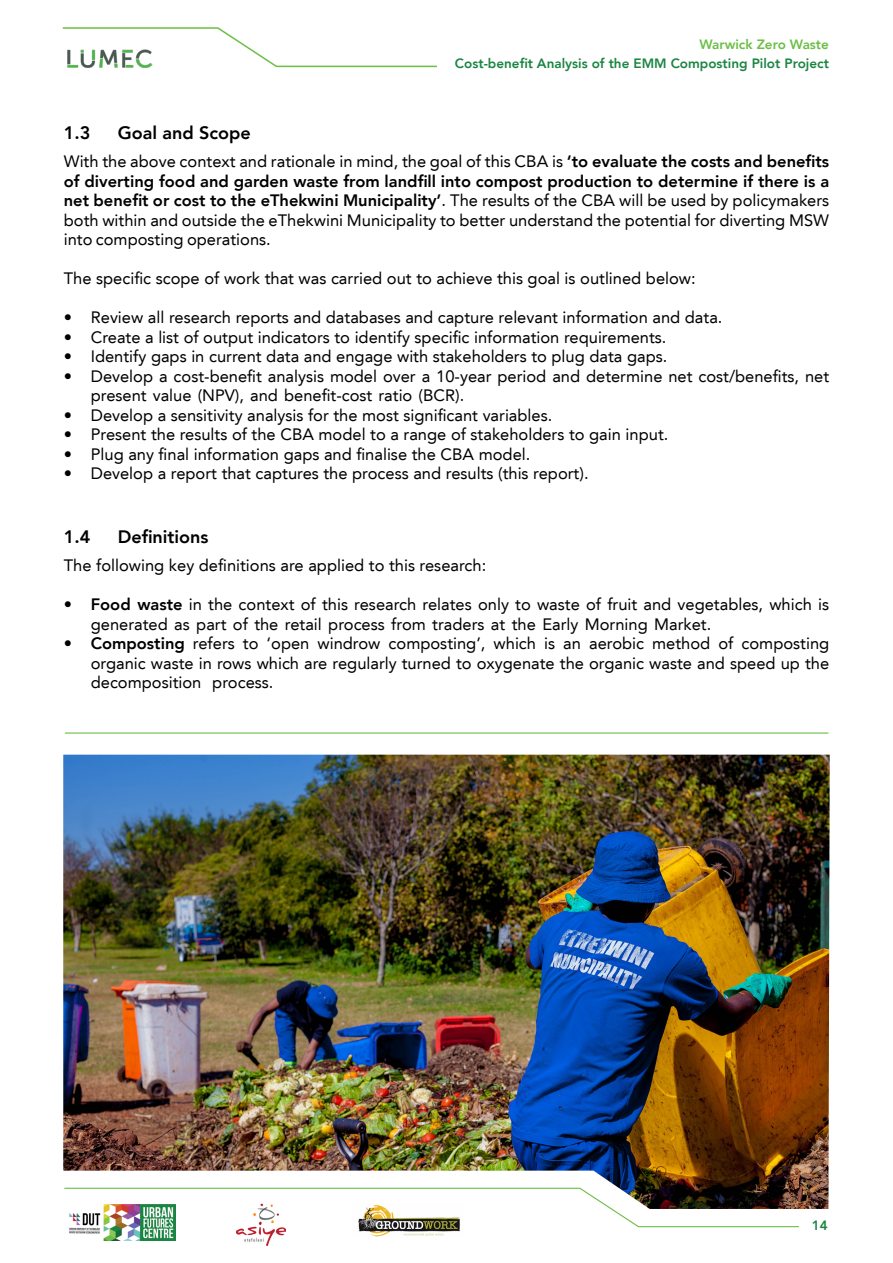
<style>
.page{position:relative;width:893px;height:1263px;background:#fff}
.page>*{position:absolute;margin:0;border:0;box-sizing:border-box;transform-origin:0 0}
.t1{font:800 18px "Avenir LT";color:#000}
.t2{font:16.5px/19.5px "Avenir LT";color:#000}
.t3{font:800 16.5px "Avenir LT";color:#000}
.t4{font:800 13.5px "Avenir LT";color:#1b8542}
.t5{font:800 13.5px "Avenir LT";color:#6cbe46}
.s1{font-weight:800}
</style>
<div class="page">
<img style="left:237px;top:1228px;width:48px;height:17px">
<img style="left:358px;top:1228px;width:102px;height:9px">
<img style="left:69px;top:1228px;width:107px;height:13px">
<svg style="left:62px;top:27px;width:375px;height:41px"></svg>
<svg style="left:69px;top:1209px;width:730px;height:19px"></svg>
<img style="left:63px;top:755px;width:767px;height:454px">
<hr style="left:65px;top:732px;width:763px;height:2px;background:#6cbe46">
<p class="t5" style="left:699px;top:36px;width:131px">Warwick Zero Waste</p>
<p class="t4" style="left:455px;top:56px;width:375px">Cost-benefit Analysis of the EMM Composting Pilot Project</p>
<p class="t1" style="left:118px;top:122px;width:134px">Goal and Scope</p>
<p class="t1" style="left:64px;top:122px;width:28px">1.3</p>
<p class="t2" style="left:64px;top:152px;width:767px;text-align:justify">With the above context and rationale in mind, the goal of this CBA is <span class="s1">‘to evaluate the costs and benefits of diverting food and garden waste from landfill into compost production to determine if there is a net benefit or cost to the eThekwini Municipality</span> .<span class="s1">’</span> The results of the CBA will be used by policymakers both within and outside the eThekwini Municipality to better understand the potential for diverting MSW into composting operations.</p>
<p class="t2" style="left:64px;top:269px;width:633px">The specific scope of work that was carried out to achieve this goal is outlined below:</p>
<p class="t2" style="left:91px;top:308px;width:633px">Review all research reports and databases and capture relevant information and data.</p>
<p class="t2" style="left:64px;top:308px;width:10px">•</p>
<p class="t2" style="left:64px;top:327px;width:10px">•</p>
<p class="t2" style="left:91px;top:327px;width:577px">Create a list of output indicators to identify specific information requirements.</p>
<p class="t2" style="left:64px;top:347px;width:10px">•</p>
<p class="t2" style="left:91px;top:347px;width:578px">Identify gaps in current data and engage with stakeholders to plug data gaps.</p>
<p class="t2" style="left:64px;top:366px;width:10px">•</p>
<p class="t2" style="left:91px;top:366px;width:740px">Develop a cost-benefit analysis model over a 10-year period and determine net cost/benefits, net</p>
<p class="t2" style="left:64px;top:405px;width:10px">•</p>
<p class="t2" style="left:91px;top:386px;width:463px">present value (NPV ,) and benefit-cost ratio (BCR .(<br>Develop a sensitivity analysis for the most significant variables.</p>
<p class="t2" style="left:64px;top:425px;width:10px">•</p>
<p class="t2" style="left:91px;top:425px;width:579px">Present the results of the CBA model to a range of stakeholders to gain input.</p>
<p class="t2" style="left:64px;top:444px;width:10px">•</p>
<p class="t2" style="left:91px;top:444px;width:441px">Plug any final information gaps and finalise the CBA model.</p>
<p class="t2" style="left:64px;top:464px;width:10px">•</p>
<p class="t2" style="left:91px;top:464px;width:499px">Develop a report that captures the process and results (this report .(</p>
<p class="t1" style="left:118px;top:526px;width:92px">Definitions</p>
<p class="t1" style="left:64px;top:526px;width:28px">1.4</p>
<p class="t2" style="left:64px;top:556px;width:424px">The following key definitions are applied to this research:</p>
<p class="t2" style="left:91px;top:595px;width:740px"><span class="s1">Food waste</span> in the context of this research relates only to waste of fruit and vegetables, which is</p>
<p class="t3" style="left:64px;top:595px;width:10px">•</p>
<p class="t3" style="left:64px;top:634px;width:10px">•</p>
<p class="t2" style="left:91px;top:614px;width:622px">generated as part of the retail process from traders at the Early Morning Market.</p>
<p class="t3" style="left:91px;top:634px;width:96px">Composting</p>
<p class="t2" style="left:193px;top:634px;width:43px">refers</p>
<p class="t2" style="left:243px;top:634px;width:17px">to</p>
<p class="t2" style="left:267px;top:634px;width:44px">‘open</p>
<p class="t2" style="left:318px;top:634px;width:64px">windrow</p>
<p class="t2" style="left:389px;top:634px;width:98px">composting ,’</p>
<p class="t2" style="left:494px;top:634px;width:44px">which</p>
<p class="t2" style="left:544px;top:634px;width:12px">is</p>
<p class="t2" style="left:563px;top:634px;width:19px">an</p>
<p class="t2" style="left:589px;top:634px;width:57px">aerobic</p>
<p class="t2" style="left:652px;top:634px;width:60px">method</p>
<p class="t2" style="left:718px;top:634px;width:16px">of</p>
<p class="t2" style="left:741px;top:634px;width:89px">composting</p>
<p class="t2" style="left:212px;top:653px;width:618px;text-indent:-122px">organic waste in rows which are regularly turned to oxygenate the organic waste and speed up the process.</p>
<p class="t2" style="left:91px;top:673px;width:112px">decomposition</p>
<p class="t4" style="left:812px;top:1217px;width:17px">14</p>
</div>
